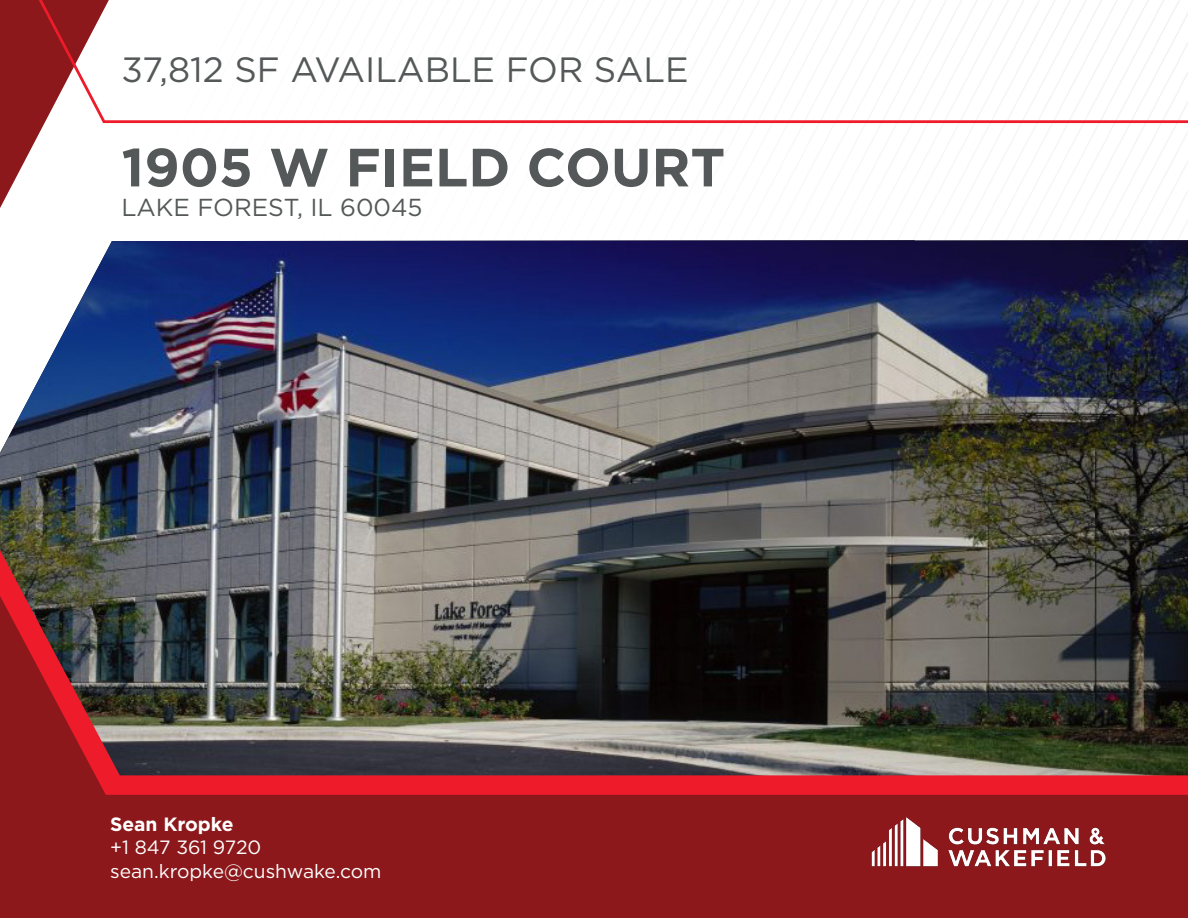
<style>
.page{position:relative;width:1188px;height:918px;background:#fff}
.page>*{position:absolute;margin:0;border:0;box-sizing:border-box;transform-origin:0 0}
.t1{font:700 53.85px "Gotham";color:#545858}
.t2{font:35.1px "Gotham";color:#545858}
.t3{font:24.6px "Gotham";color:#545858}
.t4{font:19.2px "Gotham";color:#fff}
.t5{font:700 19.2px "Gotham";color:#fff}
</style>
<div class="page">
<div style="left:1px;top:584px;width:1187px;height:333px;background:#8c181b"></div>
<svg style="left:0;top:0;width:109px;height:208px"></svg>
<svg style="left:39px;top:0;width:1149px;height:123px"></svg>
<img style="left:0;top:240px;width:1188px;height:310px">
<img style="left:0;top:550px;width:1188px;height:245px">
<img style="left:871px;top:817px;width:235px;height:50px">
<p class="t2" style="left:121px;top:47px;width:569px">37,812 SF AVAILABLE FOR SALE</p>
<p class="t1" style="left:121px;top:132px;width:605px">1905 W FIELD COURT</p>
<p class="t3" style="left:121px;top:192px;width:303px">LAKE FOREST, IL 60045</p>
<p class="t5" style="left:110px;top:812px;width:125px">Sean Kropke</p>
<p class="t4" style="left:110px;top:835px;width:153px">+1 847 361 9720</p>
<p class="t4" style="left:110px;top:858px;width:273px">sean.kropke@cushwake.com</p>
</div>
